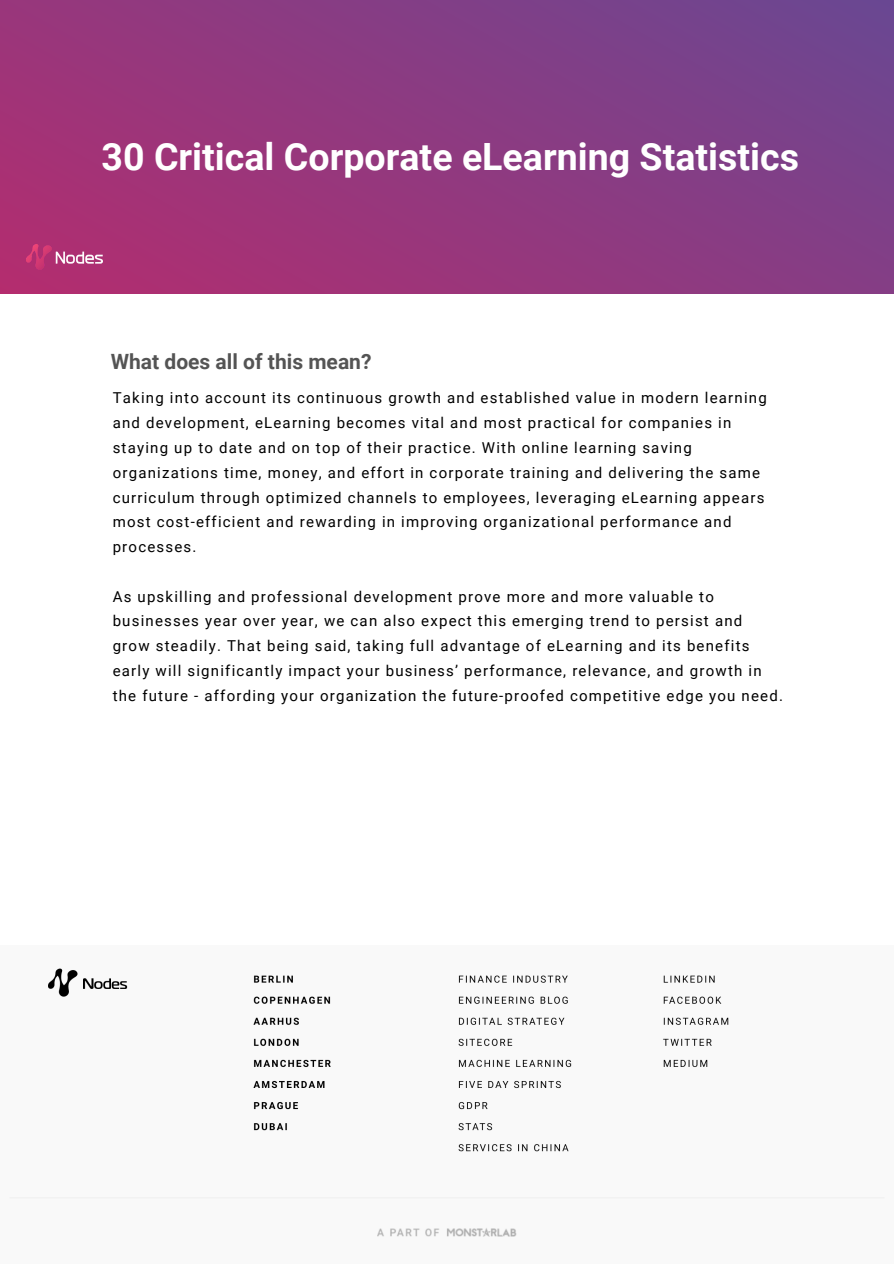
<style>
.page{position:relative;width:894px;height:1264px;background:#fff}
.page>*{position:absolute;margin:0;border:0;box-sizing:border-box;transform-origin:0 0}
.t1{font:700 37.5px "Roboto";color:#fff}
.t2{font:700 21px "Roboto";color:#545454}
.t3{font:15px/24.8px "Roboto";letter-spacing:.08em;color:#000}
</style>
<div class="page">
<div style="left:0;top:0;width:893px;height:294px;background:linear-gradient(to right,#a63175,#77428c)"></div>
<img style="left:10px;top:968px;width:874px;height:269px">
<img style="left:26px;top:245px;width:77px;height:25px">
<h1 class="t1" style="left:101px;top:135px;width:698px">30 Critical Corporate eLearning Statistics</h1>
<h2 class="t2" style="left:111px;top:350px;width:262px">What does all of this mean?</h2>
<p class="t3" style="left:113px;top:386px;width:655px">Taking into account its continuous growth and established value in modern learning and development, eLearning becomes vital and most practical for companies in staying up to date and on top of their practice. With online learning saving organizations time, money, and effort in corporate training and delivering the same curriculum through optimized channels to employees, leveraging eLearning appears most cost-efficient and rewarding in improving organizational performance and processes.</p>
<p class="t3" style="left:113px;top:584px;width:671px">As upskilling and professional development prove more and more valuable to businesses year over year, we can also expect this emerging trend to persist and<br>grow steadily. That being said, taking full advantage of eLearning and its benefits early will significantly impact your business’ performance, relevance, and growth in the future - affording your organization the future-proofed competitive edge you need.</p>
</div>
